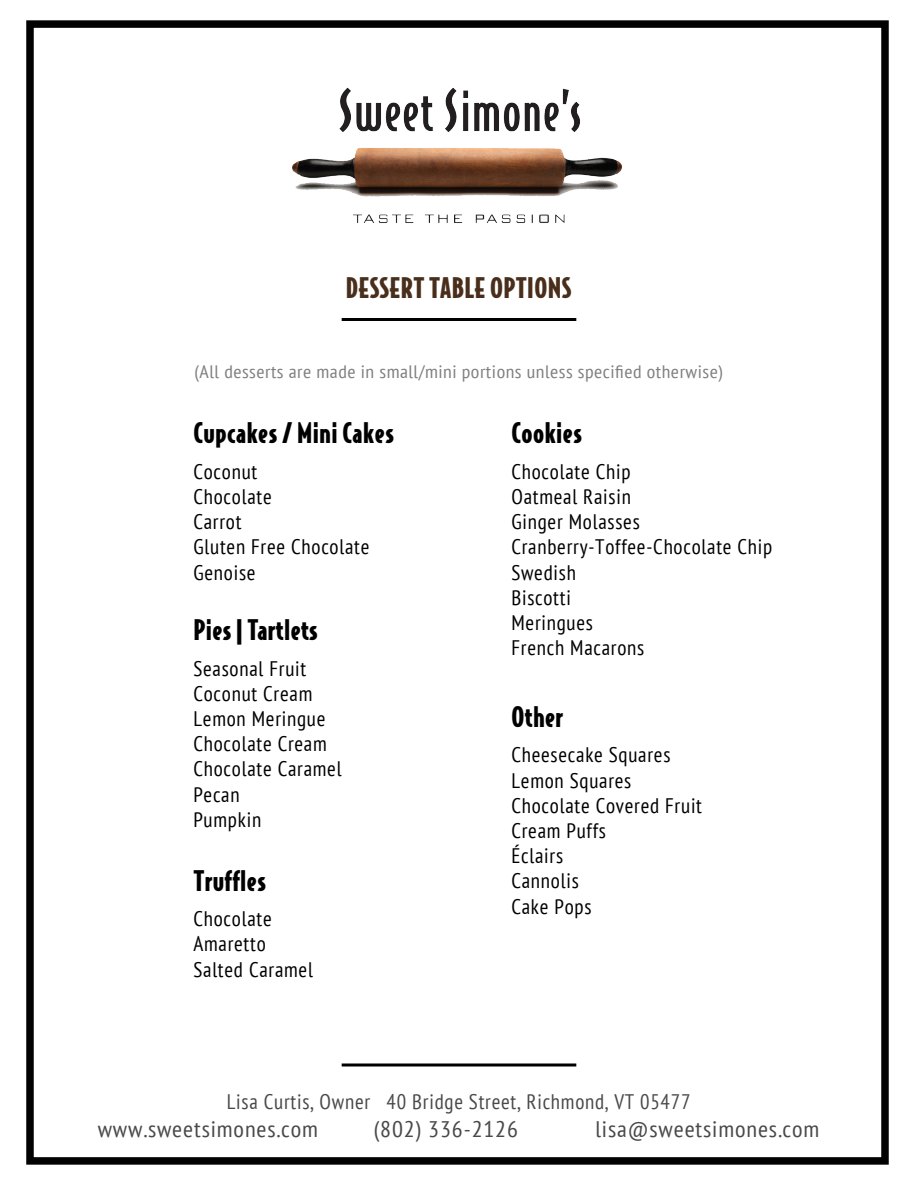
<style>
.page{position:relative;width:918px;height:1188px;background:#fff}
.page>*{position:absolute;margin:0;border:0;box-sizing:border-box;transform-origin:0 0}
.t1{font:900 27px "Bodega Sans";letter-spacing:.015em;color:#000}
.t2{font:900 27px "Bodega Sans";letter-spacing:.015em;color:#492e1b}
.t3{font:condensed 22.5px "PT Sans";letter-spacing:.035em;color:#494949;scale:1.08 1}
.t4{font:condensed 21px/25.2px "PT Sans";letter-spacing:.035em;color:#000}
.t5{font:condensed 21px "PT Sans";letter-spacing:.035em;color:#494949}
.t6{font:condensed 18px "PT Sans";letter-spacing:.025em;color:#808080;scale:1.1 1}
</style>
<div class="page">
<img style="left:292px;top:87px;width:330px;height:136px">
<hr style="left:342px;top:318px;width:234px;height:3px;background:#000">
<hr style="left:342px;top:1064px;width:234px;height:2px;background:#000">
<div style="left:26px;top:20px;width:863px;height:1145px;border:8px solid #020202"></div>
<p class="t2" style="left:346px;top:270px;width:227px">DESSERT TABLE OPTIONS</p>
<p class="t6" style="left:194px;top:360px;width:482px">(All desserts are made in small/mini portions unless specified otherwise)</p>
<p class="t1" style="left:193px;top:415px;width:202px">Cupcakes / Mini Cakes</p>
<p class="t4" style="left:193px;top:458px;width:178px">Coconut<br>Chocolate<br>Carrot<br>Gluten Free Chocolate<br>Genoise</p>
<p class="t1" style="left:193px;top:612px;width:126px">Pies | Tartlets</p>
<p class="t4" style="left:193px;top:655px;width:150px">Seasonal Fruit<br>Coconut Cream<br>Lemon Meringue<br>Chocolate Cream<br>Chocolate Caramel<br>Pecan<br>Pumpkin</p>
<p class="t1" style="left:193px;top:862px;width:74px">Truffles</p>
<p class="t4" style="left:193px;top:906px;width:121px">Chocolate<br>Amaretto<br>Salted Caramel</p>
<p class="t1" style="left:511px;top:415px;width:72px">Cookies</p>
<p class="t4" style="left:511px;top:458px;width:262px">Chocolate Chip<br>Oatmeal Raisin<br>Ginger Molasses<br>Cranberry-Toffee-Chocolate Chip<br>Swedish<br>Biscotti<br>Meringues<br>French Macarons</p>
<p class="t1" style="left:511px;top:698px;width:53px">Other</p>
<p class="t4" style="left:511px;top:742px;width:192px">Cheesecake Squares<br>Lemon Squares<br>Chocolate Covered Fruit<br>Cream Puffs<br>Éclairs<br>Cannolis<br>Cake Pops</p>
<p class="t5" style="left:227px;top:1088px;width:465px">Lisa Curtis, Owner 40 Bridge Street, Richmond, VT 05477</p>
<p class="t3" style="left:98px;top:1115px;width:205px">www.sweetsimones.com</p>
<p class="t3" style="left:374px;top:1115px;width:135px">(802) 336-2126</p>
<p class="t3" style="left:595px;top:1115px;width:209px">lisa@sweetsimones.com</p>
</div>
